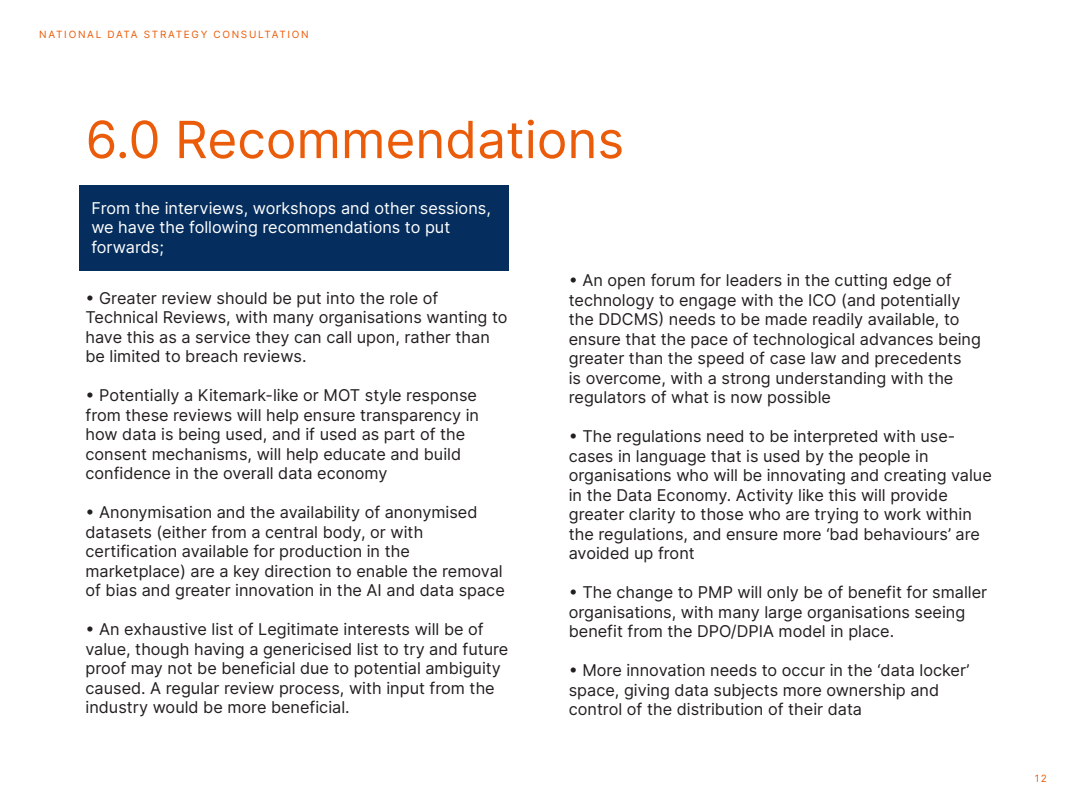
<style>
.page{position:relative;width:1080px;height:810px;background:#fff}
.page>*{position:absolute;margin:0;border:0;box-sizing:border-box;transform-origin:0 0}
.t1{font:51.25px "Inter";color:#eb5c0a}
.t2{font:16.25px/19.5px "Inter";color:#231f20}
.t3{font:16.25px/19.5px "Inter";color:#fff}
.t4{font:10px "Inter";letter-spacing:.17em;color:#eb5c0a}
</style>
<div class="page">
<div style="left:79px;top:185px;width:429px;height:86px;background:#052e5e"></div>
<p class="t4" style="left:39px;top:27px;width:271px">NATIONAL DATA STRATEGY CONSULTATION</p>
<p class="t1" style="left:86px;top:102px;width:540px">6.0 Recommendations</p>
<p class="t3" style="left:91px;top:198px;width:401px">From the interviews, workshops and other sessions, we have the following recommendations to put forwards;</p>
<p class="t2" style="left:86px;top:288px;width:424px">• Greater review should be put into the role of Technical Reviews, with many organisations wanting to have this as a service they can call upon, rather than be limited to breach reviews.</p>
<p class="t2" style="left:86px;top:385px;width:395px">• Potentially a Kitemark-like or MOT style response from these reviews will help ensure transparency in how data is being used, and if used as part of the consent mechanisms, will help educate and build confidence in the overall data economy</p>
<p class="t2" style="left:86px;top:502px;width:421px">• Anonymisation and the availability of anonymised datasets (either from a central body, or with certification available for production in the marketplace) are a key direction to enable the removal of bias and greater innovation in the AI and data space</p>
<p class="t2" style="left:86px;top:619px;width:424px">• An exhaustive list of Legitimate interests will be of value, though having a genericised list to try and future proof may not be beneficial due to potential ambiguity caused. A regular review process, with input from the industry would be more beneficial.</p>
<p class="t2" style="left:569px;top:270px;width:414px">• An open forum for leaders in the cutting edge of technology to engage with the ICO (and potentially the DDCMS) needs to be made readily available, to ensure that the pace of technological advances being greater than the speed of case law and precedents<br>is overcome, with a strong understanding with the regulators of what is now possible</p>
<p class="t2" style="left:569px;top:426px;width:424px">• The regulations need to be interpreted with use&shy;cases in language that is used by the people in organisations who will be innovating and creating value in the Data Economy. Activity like this will provide greater clarity to those who are trying to work within the regulations, and ensure more ‘bad behaviours’ are avoided up front</p>
<p class="t2" style="left:569px;top:582px;width:420px">• The change to PMP will only be of benefit for smaller organisations, with many large organisations seeing benefit from the DPO/DPIA model in place.</p>
<p class="t2" style="left:569px;top:660px;width:402px">• More innovation needs to occur in the ‘data locker’ space, giving data subjects more ownership and control of the distribution of their data</p>
<p class="t4" style="left:1035px;top:771px;width:14px">12</p>
</div>
